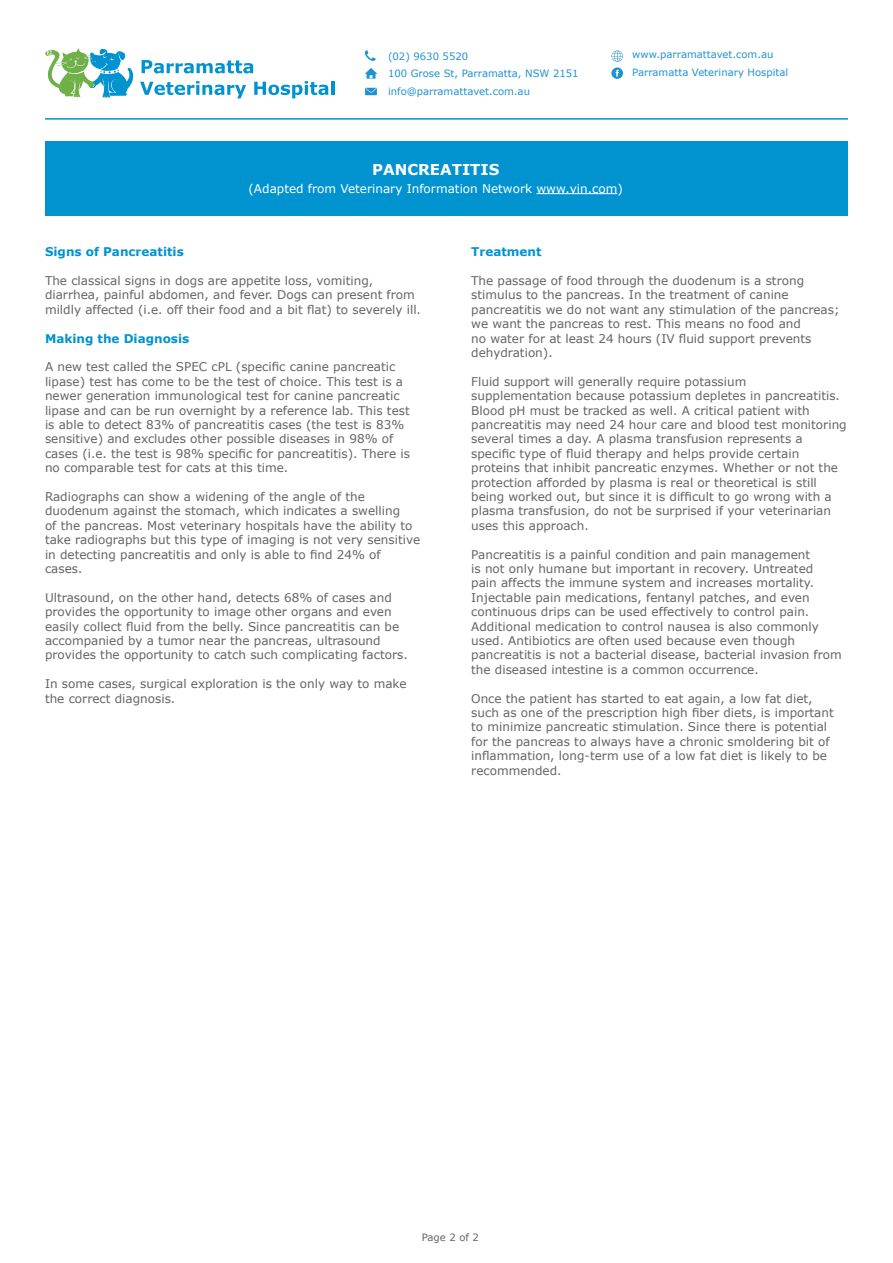
<style>
.page{position:relative;width:893px;height:1263px;background:#fff}
.page>*{position:absolute;margin:0;border:0;box-sizing:border-box;transform-origin:0 0}
.t1{font:700 15px "Verdana";color:#fff}
.t2{font:12px/14.4px "Verdana";color:#646464}
.t3{font:12px "Verdana";color:#fff}
.t4{font:700 12px "Verdana";color:#0093d0}
.t5{font:10.05px "Verdana";color:#1f92d0}
.t6{font:10.05px "Verdana";color:#646464}
</style>
<div class="page">
<div style="left:45px;top:141px;width:803px;height:75px;background:#0093d0"></div>
<hr style="left:45px;top:118px;width:803px;height:2px;background:#0093d0">
<svg style="left:365px;top:68px;width:12px;height:11px"></svg>
<svg style="left:365px;top:50px;width:11px;height:11px"></svg>
<svg style="left:365px;top:88px;width:12px;height:7px"></svg>
<hr style="left:536px;top:193px;width:81px;height:1px;background:#fff">
<svg style="left:45px;top:48px;width:283px;height:50px"></svg>
<hr style="left:331px;top:81px;width:3px;height:14px;background:#0093d0">
<svg style="left:611px;top:51px;width:12px;height:28px"></svg>
<p class="t5" style="left:388px;top:50px;width:82px">(02) 9630 5520</p>
<p class="t5" style="left:388px;top:67px;width:192px">100 Grose St, Parramatta, NSW 2151</p>
<p class="t5" style="left:388px;top:85px;width:144px">info@parramattavet.com.au</p>
<p class="t5" style="left:632px;top:48px;width:143px">www.parramattavet.com.au</p>
<p class="t5" style="left:632px;top:66px;width:157px">Parramatta Veterinary Hospital</p>
<p class="t1" style="left:372px;top:159px;width:129px">PANCREATITIS</p>
<p class="t3" style="left:249px;top:181px;width:376px">(Adapted from Veterinary Information Network www.vin.com)</p>
<p class="t4" style="left:45px;top:244px;width:140px">Signs of Pancreatitis</p>
<p class="t2" style="left:45px;top:274px;width:377px">The classical signs in dogs are appetite loss, vomiting, diarrhea, painful abdomen, and fever. Dogs can present from mildly affected (i.e. off their food and a bit flat) to severely ill.</p>
<p class="t4" style="left:45px;top:330px;width:146px">Making the Diagnosis</p>
<p class="t2" style="left:45px;top:360px;width:366px">A new test called the SPEC cPL (specific canine pancreatic lipase) test has come to be the test of choice. This test is a newer generation immunological test for canine pancreatic lipase and can be run overnight by a reference lab. This test is able to detect 83% of pancreatitis cases (the test is 83% sensitive) and excludes other possible diseases in 98% of cases (i.e. the test is 98% specific for pancreatitis). There is no comparable test for cats at this time.</p>
<p class="t2" style="left:45px;top:490px;width:377px">Radiographs can show a widening of the angle of the duodenum against the stomach, which indicates a swelling<br>of the pancreas. Most veterinary hospitals have the ability to take radiographs but this type of imaging is not very sensitive in detecting pancreatitis and only is able to find 24% of cases.</p>
<p class="t2" style="left:45px;top:590px;width:364px">Ultrasound, on the other hand, detects 68% of cases and provides the opportunity to image other organs and even easily collect fluid from the belly. Since pancreatitis can be accompanied by a tumor near the pancreas, ultrasound provides the opportunity to catch such complicating factors.</p>
<p class="t2" style="left:45px;top:677px;width:363px">In some cases, surgical exploration is the only way to make the correct diagnosis.</p>
<p class="t4" style="left:471px;top:244px;width:72px">Treatment</p>
<p class="t2" style="left:471px;top:274px;width:370px">The passage of food through the duodenum is a strong stimulus to the pancreas. In the treatment of canine pancreatitis we do not want any stimulation of the pancreas; we want the pancreas to rest. This means no food and<br>no water for at least 24 hours (IV fluid support prevents dehydration).</p>
<p class="t2" style="left:471px;top:374px;width:377px">Fluid support will generally require potassium supplementation because potassium depletes in pancreatitis.<br>Blood pH must be tracked as well. A critical patient with pancreatitis may need 24 hour care and blood test monitoring several times a day. A plasma transfusion represents a specific type of fluid therapy and helps provide certain proteins that inhibit pancreatic enzymes. Whether or not the protection afforded by plasma is real or theoretical is still being worked out, but since it is difficult to go wrong with a plasma transfusion, do not be surprised if your veterinarian uses this approach.</p>
<p class="t2" style="left:471px;top:547px;width:372px">Pancreatitis is a painful condition and pain management<br>is not only humane but important in recovery. Untreated pain affects the immune system and increases mortality.<br>Injectable pain medications, fentanyl patches, and even continuous drips can be used effectively to control pain.<br>Additional medication to control nausea is also commonly used. Antibiotics are often used because even though pancreatitis is not a bacterial disease, bacterial invasion from the diseased intestine is a common occurrence.</p>
<p class="t2" style="left:471px;top:691px;width:364px">Once the patient has started to eat again, a low fat diet, such as one of the prescription high fiber diets, is important to minimize pancreatic stimulation. Since there is potential for the pancreas to always have a chronic smoldering bit of inflammation, long-term use of a low fat diet is likely to be recommended.</p>
<p class="t6" style="left:422px;top:1230px;width:59px">Page 2 of 2</p>
</div>
